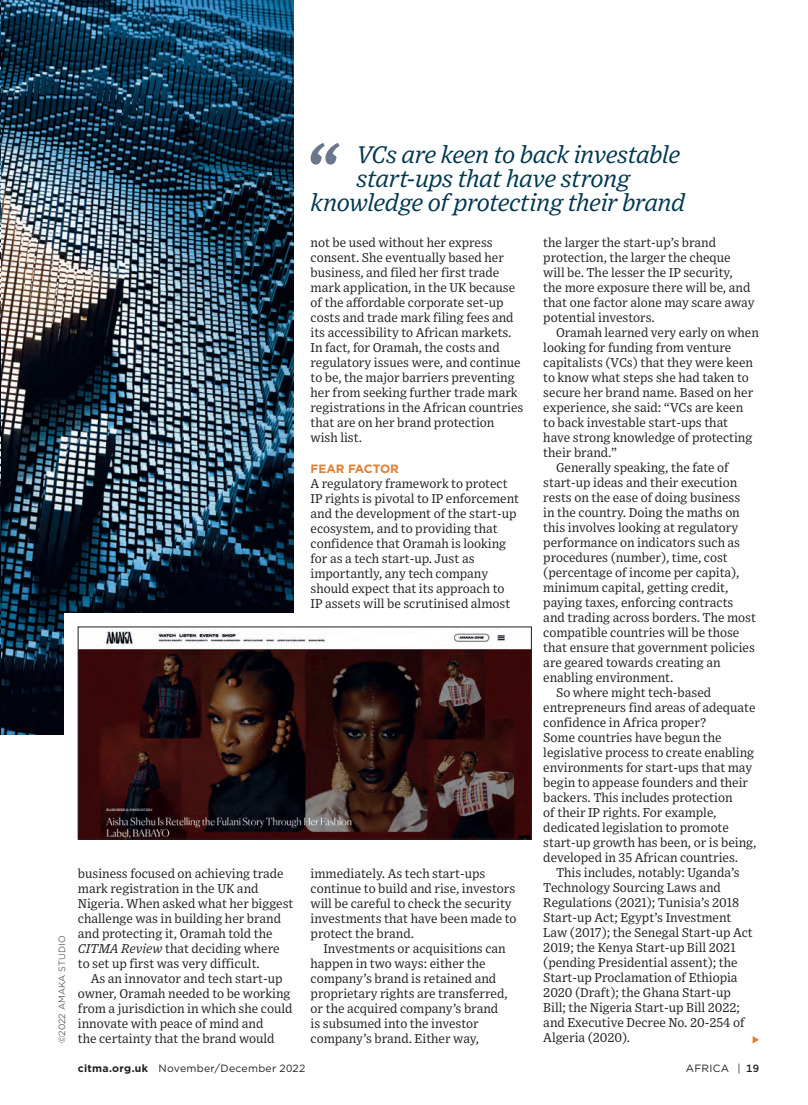
<style>
.page{position:relative;width:808px;height:1105px;background:#fff}
.page>*{position:absolute;margin:0;border:0;box-sizing:border-box;transform-origin:0 0}
.t1{font:italic 24px "Exchange";letter-spacing:-.025em;color:#013750}
.t2{font:12.75px/15px "Exchange";letter-spacing:-.005em;color:#231f20}
.t3{font:700 12px "Gotham";letter-spacing:-.005em;color:#de7f35}
.t4{font:10.5px "Gotham";letter-spacing:.025em;color:#231f20}
.t5{font:300 9px "Gotham";letter-spacing:.01em;color:#231f20}
.s1{font-style:italic}
.s2{font-weight:700}
.s3{font-weight:500}
</style>
<div class="page">
<img style="left:0;top:0;width:293px;height:734px">
<svg style="left:310px;top:143px;width:29px;height:22px"></svg>
<svg style="left:752px;top:1036px;width:6px;height:7px"></svg>
<div style="left:64px;top:613px;width:453px;height:212px;background:#fff"></div>
<img style="left:80px;top:629px;width:449px;height:208px">
<div style="left:78px;top:627px;width:453px;height:212px;border:1px solid #231f20"></div>
<p class="t5" style="left:59px;top:1043px;width:109px;rotate:-90deg">©2022 AMAKA STUDIO</p>
<p class="t2" style="left:78px;top:866px;width:217px">business focused on achieving trade mark registration in the UK and Nigeria. When asked what her biggest challenge was in building her brand and protecting it, Oramah told the <span class="s1">CITMA Review</span> that deciding where to set up first was very difficult.</p>
<p class="t2" style="left:78px;top:971px;width:216px;text-indent:13px">As an innovator and tech start‑up owner, Oramah needed to be working from a jurisdiction in which she could innovate with peace of mind and<br>the certainty that the brand would</p>
<h1 class="t1" style="left:356px;top:145px;width:325px">VCs are keen to back investable</h1>
<h1 class="t1" style="left:356px;top:169px;width:275px">start‑ups that have strong</h1>
<h1 class="t1" style="left:310px;top:193px;width:376px">knowledge of protecting their brand</h1>
<p class="t2" style="left:310px;top:236px;width:214px">not be used without her express consent. She eventually based her business, and filed her first trade mark application, in the UK because of the affordable corporate set‑up costs and trade mark filing fees and its accessibility to African markets.<br>In fact, for Oramah, the costs and regulatory issues were, and continue to be, the major barriers preventing her from seeking further trade mark registrations in the African countries that are on her brand protection wish list.</p>
<p class="t3" style="left:310px;top:464px;width:90px">FEAR FACTOR</p>
<p class="t2" style="left:310px;top:476px;width:210px">A regulatory framework to protect IP rights is pivotal to IP enforcement and the development of the start‑up ecosystem, and to providing that confidence that Oramah is looking for as a tech start‑up. Just as importantly, any tech company should expect that its approach to IP assets will be scrutinised almost</p>
<p class="t2" style="left:310px;top:866px;width:207px">immediately. As tech start‑ups continue to build and rise, investors will be careful to check the security investments that have been made to protect the brand.</p>
<p class="t2" style="left:310px;top:941px;width:198px;text-indent:13px">Investments or acquisitions can happen in two ways: either the company’s brand is retained and proprietary rights are transferred, or the acquired company’s brand is subsumed into the investor company’s brand. Either way,</p>
<p class="t2" style="left:543px;top:236px;width:213px">the larger the start‑up’s brand protection, the larger the cheque will be. The lesser the IP security, the more exposure there will be, and that one factor alone may scare away potential investors.</p>
<p class="t2" style="left:555px;top:326px;width:204px">Oramah learned very early on when</p>
<p class="t2" style="left:543px;top:341px;width:189px">looking for funding from venture</p>
<p class="t2" style="left:543px;top:356px;width:211px">capitalists (VCs) that they were keen</p>
<p class="t2" style="left:543px;top:371px;width:207px">to know what steps she had taken to</p>
<p class="t2" style="left:543px;top:386px;width:211px">secure her brand name. Based on her</p>
<p class="t2" style="left:543px;top:401px;width:201px">experience, she said: “VCs are keen</p>
<p class="t2" style="left:543px;top:416px;width:186px">to back investable start‑ups that</p>
<p class="t2" style="left:543px;top:431px;width:210px">have strong knowledge of protecting</p>
<p class="t2" style="left:543px;top:446px;width:75px">their brand.”</p>
<p class="t2" style="left:555px;top:461px;width:174px">Generally speaking, the fate of</p>
<p class="t2" style="left:543px;top:476px;width:195px">start‑up ideas and their execution</p>
<p class="t2" style="left:543px;top:491px;width:198px">rests on the ease of doing business</p>
<p class="t2" style="left:543px;top:506px;width:198px">in the country. Doing the maths on</p>
<p class="t2" style="left:543px;top:521px;width:196px">this involves looking at regulatory</p>
<p class="t2" style="left:543px;top:536px;width:198px">performance on indicators such as</p>
<p class="t2" style="left:543px;top:551px;width:186px">procedures (number), time, cost</p>
<p class="t2" style="left:543px;top:566px;width:198px">(percentage of income per capita),</p>
<p class="t2" style="left:543px;top:581px;width:187px">minimum capital, getting credit,</p>
<p class="t2" style="left:543px;top:596px;width:191px">paying taxes, enforcing contracts</p>
<p class="t2" style="left:543px;top:611px;width:214px">and trading across borders. The most</p>
<p class="t2" style="left:543px;top:626px;width:197px">compatible countries will be those</p>
<p class="t2" style="left:543px;top:641px;width:213px">that ensure that government policies</p>
<p class="t2" style="left:543px;top:656px;width:179px">are geared towards creating an</p>
<p class="t2" style="left:543px;top:671px;width:132px">enabling environment.</p>
<p class="t2" style="left:555px;top:686px;width:157px">So where might tech‑based</p>
<p class="t2" style="left:543px;top:701px;width:213px">entrepreneurs find areas of adequate</p>
<p class="t2" style="left:543px;top:716px;width:165px">confidence in Africa proper?</p>
<p class="t2" style="left:543px;top:731px;width:180px">Some countries have begun the</p>
<p class="t2" style="left:543px;top:746px;width:212px">legislative process to create enabling</p>
<p class="t2" style="left:543px;top:761px;width:210px">environments for start‑ups that may</p>
<p class="t2" style="left:543px;top:776px;width:206px">begin to appease founders and their</p>
<p class="t2" style="left:543px;top:791px;width:191px">backers. This includes protection</p>
<p class="t2" style="left:543px;top:806px;width:175px">of their IP rights. For example,</p>
<p class="t2" style="left:543px;top:821px;width:187px">dedicated legislation to promote</p>
<p class="t2" style="left:543px;top:836px;width:214px">start‑up growth has been, or is being,</p>
<p class="t2" style="left:543px;top:851px;width:196px">developed in 35 African countries.</p>
<p class="t2" style="left:555px;top:866px;width:185px">This includes, notably: Uganda’s</p>
<p class="t2" style="left:543px;top:881px;width:179px">Technology Sourcing Laws and</p>
<p class="t2" style="left:543px;top:896px;width:197px">Regulations (2021); Tunisia’s 2018</p>
<p class="t2" style="left:543px;top:911px;width:190px">Start‑up Act; Egypt’s Investment</p>
<p class="t2" style="left:543px;top:926px;width:211px">Law (2017); the Senegal Start‑up Act</p>
<p class="t2" style="left:543px;top:941px;width:194px">2019; the Kenya Start‑up Bill 2021</p>
<p class="t2" style="left:543px;top:956px;width:196px">(pending Presidential assent); the</p>
<p class="t2" style="left:543px;top:971px;width:196px">Start‑up Proclamation of Ethiopia</p>
<p class="t2" style="left:543px;top:986px;width:189px">2020 (Draft); the Ghana Start‑up</p>
<p class="t2" style="left:543px;top:1001px;width:198px">Bill; the Nigeria Start‑up Bill 2022;</p>
<p class="t2" style="left:543px;top:1016px;width:203px">and Executive Decree No. 20‑254 of</p>
<p class="t2" style="left:543px;top:1031px;width:88px">Algeria (2020).</p>
<p class="t4" style="left:78px;top:1064px;width:229px"><span class="s2">citma.org.uk</span> November/December 2022</p>
<p class="t4" style="left:685px;top:1064px;width:74px">AFRICA | <span class="s3">19</span></p>
</div>
